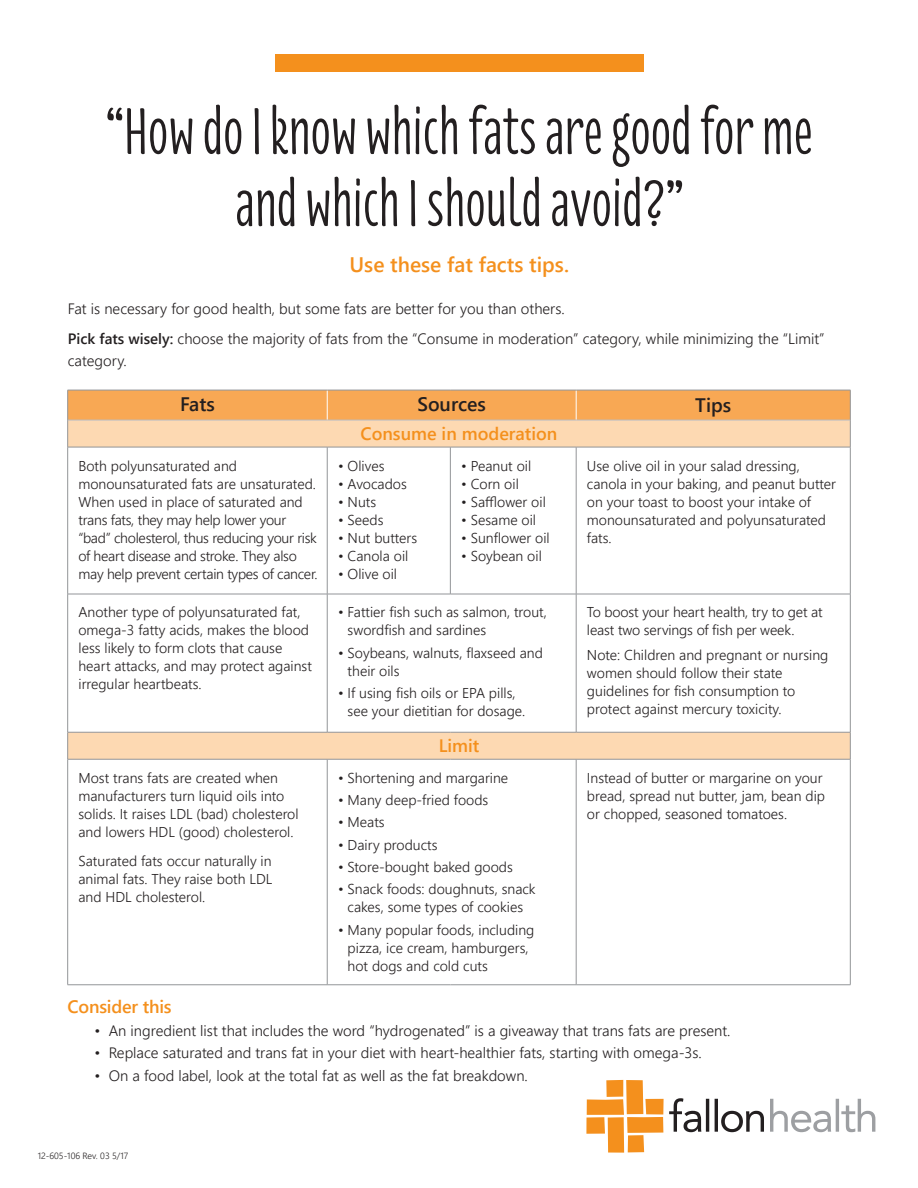
<style>
.page{position:relative;width:918px;height:1188px;background:#fff}
.page>*{position:absolute;margin:0;border:0;box-sizing:border-box;transform-origin:0 0}
._1__HEADER_florence{font:67.5px/72px "Florence";color:#231f20;text-align:center}
.t1{font:21px "Webly Sleek UI Semibold";color:#f4901d}
.t2{font:19.5px "Webly Sleek UI Semibold";color:#231f20}
._3__SUB_FL_black_12{font:18px "Webly Sleek UI Semibold";color:#f4901d}
.SUB_small_black{font:15px/22.5px "Webly Sleek UI Semilight";color:#231f20}
.t3{font:14.25px/18px "Webly Sleek UI Semilight";color:#231f20}
.t4{font:14.25px/18px "Webly Sleek UI Semilight";letter-spacing:-.02em;color:#231f20}
._4b__BODY_rest_10_14{font:9px "Webly Sleek UI Semilight";color:#231f20}
.s1{font-family:"Webly Sleek UI Semibold"}
</style>
<div class="page">
<svg style="left:770px;top:1099px;width:105px;height:33px"></svg>
<svg style="left:586px;top:1080px;width:178px;height:73px"></svg>
<div style="left:275px;top:54px;width:368px;height:17px;background:#f4901d"></div>
<svg style="left:68px;top:448px;width:782px;height:311px"></svg>
<hr style="left:67px;top:447px;width:1px;height:147px;background:#939598">
<hr style="left:327px;top:447px;width:1px;height:147px;background:#939598">
<hr style="left:450px;top:447px;width:1px;height:147px;background:#939598">
<hr style="left:576px;top:447px;width:1px;height:147px;background:#939598">
<hr style="left:850px;top:447px;width:1px;height:147px;background:#939598">
<hr style="left:68px;top:594px;width:259px;height:1px;background:#939598">
<hr style="left:67px;top:594px;width:1px;height:138px;background:#939598">
<hr style="left:327px;top:594px;width:123px;height:1px;background:#939598">
<hr style="left:327px;top:594px;width:1px;height:138px;background:#939598">
<hr style="left:450px;top:594px;width:126px;height:1px;background:#939598">
<hr style="left:576px;top:594px;width:274px;height:1px;background:#939598">
<hr style="left:576px;top:594px;width:1px;height:138px;background:#939598">
<hr style="left:850px;top:594px;width:1px;height:138px;background:#939598">
<hr style="left:67px;top:759px;width:1px;height:226px;background:#939598">
<hr style="left:327px;top:759px;width:1px;height:226px;background:#939598">
<hr style="left:576px;top:759px;width:1px;height:226px;background:#939598">
<hr style="left:850px;top:759px;width:1px;height:226px;background:#939598">
<hr style="left:68px;top:985px;width:259px;height:1px;background:#939598">
<hr style="left:327px;top:985px;width:123px;height:1px;background:#939598">
<hr style="left:450px;top:985px;width:126px;height:1px;background:#939598">
<hr style="left:576px;top:985px;width:274px;height:1px;background:#939598">
<svg style="left:67px;top:391px;width:784px;height:56px"></svg>
<hr style="left:68px;top:447px;width:259px;height:1px;background:#939598">
<hr style="left:327px;top:447px;width:123px;height:1px;background:#939598">
<hr style="left:450px;top:447px;width:126px;height:1px;background:#939598">
<hr style="left:576px;top:447px;width:274px;height:1px;background:#939598">
<hr style="left:68px;top:390px;width:259px;height:1px;background:#939598">
<hr style="left:67px;top:390px;width:1px;height:30px;background:#939598">
<hr style="left:327px;top:390px;width:123px;height:1px;background:#939598">
<hr style="left:450px;top:390px;width:126px;height:1px;background:#939598">
<hr style="left:576px;top:390px;width:274px;height:1px;background:#939598">
<hr style="left:850px;top:390px;width:1px;height:30px;background:#939598">
<hr style="left:68px;top:420px;width:259px;height:1px;background:#bcbdc0">
<hr style="left:327px;top:420px;width:123px;height:1px;background:#bcbdc0">
<hr style="left:450px;top:420px;width:126px;height:1px;background:#bcbdc0">
<hr style="left:576px;top:420px;width:274px;height:1px;background:#bcbdc0">
<hr style="left:68px;top:732px;width:259px;height:1px;background:#939598">
<svg style="left:67px;top:732px;width:1px;height:27px"></svg>
<hr style="left:327px;top:732px;width:123px;height:1px;background:#939598">
<hr style="left:450px;top:732px;width:126px;height:1px;background:#939598">
<hr style="left:576px;top:732px;width:274px;height:1px;background:#939598">
<svg style="left:850px;top:732px;width:1px;height:27px"></svg>
<hr style="left:68px;top:759px;width:259px;height:1px;background:#939598">
<hr style="left:327px;top:759px;width:123px;height:1px;background:#939598">
<hr style="left:450px;top:759px;width:126px;height:1px;background:#939598">
<hr style="left:576px;top:759px;width:274px;height:1px;background:#939598">
<p class="_1__HEADER_florence" style="left:106px;top:95px;width:709px">“How do I know which fats are good for me and which I should avoid?”</p>
<p class="t1" style="left:350px;top:248px;width:221px">Use these fat facts tips.</p>
<p class="SUB_small_black" style="left:68px;top:297px;width:499px">Fat is necessary for good health, but some fats are better for you than others.</p>
<p class="SUB_small_black" style="left:68px;top:326px;width:758px"><span class="s1">Pick fats wisely:</span> choose the majority of fats from the “Consume in moderation” category, while minimizing the “Limit” category.</p>
<p class="t2" style="left:180px;top:389px;width:36px">Fats</p>
<p class="t2" style="left:417px;top:389px;width:70px">Sources</p>
<p class="t2" style="left:695px;top:390px;width:38px">Tips</p>
<p class="_3__SUB_FL_black_12" style="left:361px;top:420px;width:198px">Consume in moderation</p>
<p class="t4" style="left:78px;top:456px;width:241px">Both polyunsaturated and monounsaturated fats are unsaturated.<br>When used in place of saturated and trans fats, they may help lower your “bad” cholesterol, thus reducing your risk of heart disease and stroke. They also may help prevent certain types of cancer.</p>
<p class="t3" style="left:338px;top:456px;width:48px">• Olives</p>
<p class="t3" style="left:461px;top:456px;width:72px">• Peanut oil</p>
<p class="t3" style="left:461px;top:474px;width:59px">• Corn oil</p>
<p class="t3" style="left:461px;top:492px;width:86px">• Safflower oil</p>
<p class="t3" style="left:461px;top:510px;width:76px">• Sesame oil</p>
<p class="t3" style="left:461px;top:528px;width:90px">• Sunflower oil</p>
<p class="t3" style="left:461px;top:546px;width:82px">• Soybean oil</p>
<p class="t3" style="left:587px;top:456px;width:251px">Use olive oil in your salad dressing, canola in your baking, and peanut butter on your toast to boost your intake of monounsaturated and polyunsaturated fats.</p>
<p class="t3" style="left:338px;top:474px;width:70px">• Avocados</p>
<p class="t3" style="left:338px;top:492px;width:40px">• Nuts</p>
<p class="t3" style="left:338px;top:510px;width:47px">• Seeds</p>
<p class="t3" style="left:338px;top:528px;width:81px">• Nut butters</p>
<p class="t3" style="left:338px;top:546px;width:72px">• Canola oil</p>
<p class="t3" style="left:338px;top:564px;width:61px">• Olive oil</p>
<p class="t3" style="left:78px;top:603px;width:235px">Another type of polyunsaturated fat, omega-3 fatty acids, makes the blood less likely to form clots that cause heart attacks, and may protect against irregular heartbeats.</p>
<p class="t3" style="left:348px;top:603px;width:201px;text-indent:-10px">• Fattier fish such as salmon, trout, swordfish and sardines</p>
<p class="t3" style="left:348px;top:643px;width:197px;text-indent:-10px">• Soybeans, walnuts, flaxseed and their oils</p>
<p class="t3" style="left:348px;top:683px;width:179px;text-indent:-10px">• If using fish oils or EPA pills, see your dietitian for dosage.</p>
<p class="t3" style="left:78px;top:768px;width:222px">Most trans fats are created when manufacturers turn liquid oils into solids. It raises LDL (bad) cholesterol and lowers HDL (good) cholesterol.</p>
<p class="t3" style="left:78px;top:851px;width:195px;text-align:justify">Saturated fats occur naturally in animal fats. They raise both LDL and HDL cholesterol.</p>
<p class="_3__SUB_FL_black_12" style="left:439px;top:732px;width:42px">Limit</p>
<p class="t3" style="left:338px;top:768px;width:172px">• Shortening and margarine</p>
<p class="t3" style="left:338px;top:790px;width:152px">• Many deep-fried foods</p>
<p class="t3" style="left:338px;top:813px;width:48px">• Meats</p>
<p class="t3" style="left:338px;top:835px;width:101px">• Dairy products</p>
<p class="t3" style="left:338px;top:857px;width:176px">• Store-bought baked goods</p>
<p class="t3" style="left:338px;top:880px;width:199px;text-align:center">• Snack foods: doughnuts, snack cakes, some types of cookies</p>
<p class="t3" style="left:348px;top:920px;width:188px;text-indent:-10px">• Many popular foods, including pizza, ice cream, hamburgers, hot dogs and cold cuts</p>
<p class="t3" style="left:587px;top:603px;width:237px">To boost your heart health, try to get at least two servings of fish per week.</p>
<p class="t3" style="left:587px;top:646px;width:243px">Note: Children and pregnant or nursing women should follow their state guidelines for fish consumption to protect against mercury toxicity.</p>
<p class="t3" style="left:587px;top:768px;width:240px">Instead of butter or margarine on your bread, spread nut butter, jam, bean dip or chopped, seasoned tomatoes.</p>
<p class="_3__SUB_FL_black_12" style="left:68px;top:993px;width:106px">Consider this</p>
<p class="SUB_small_black" style="left:94px;top:1019px;width:638px">• An ingredient list that includes the word “hydrogenated” is a giveaway that trans fats are present.</p>
<p class="SUB_small_black" style="left:94px;top:1041px;width:609px">• Replace saturated and trans fat in your diet with heart-healthier fats, starting with omega-3s.</p>
<p class="SUB_small_black" style="left:94px;top:1064px;width:435px">• On a food label, look at the total fat as well as the fat breakdown.</p>
<p class="_4b__BODY_rest_10_14" style="left:38px;top:1149px;width:92px">12-605-106 Rev. 03 5/17</p>
</div>
